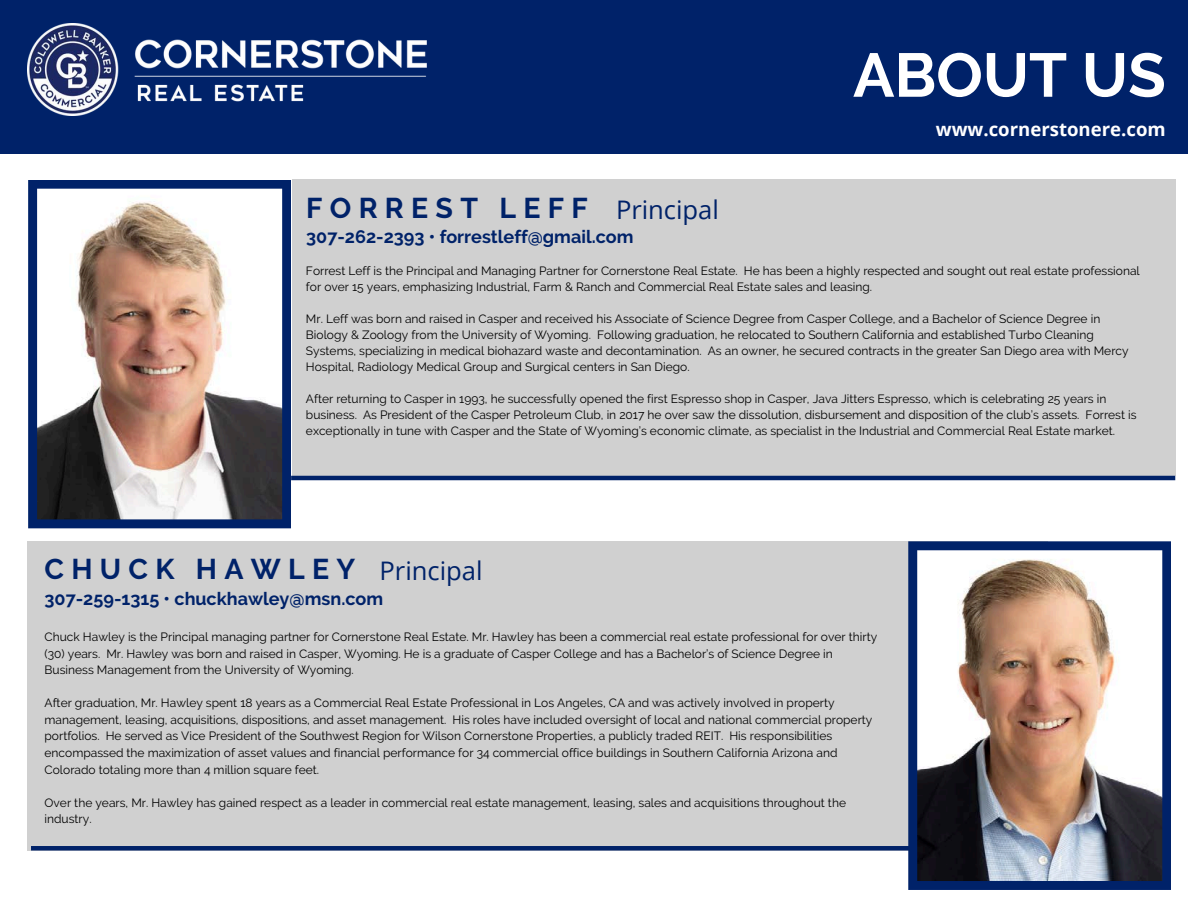
<style>
.page{position:relative;width:1188px;height:918px;background:#fff}
.page>*{position:absolute;margin:0;border:0;box-sizing:border-box;transform-origin:0 0}
.t1{font:700 61.5px "Raleway";color:#fff}
.t2{font:700 28.5px "Raleway";letter-spacing:.255em;color:#002269}
.t3{font:25.65px "Open Sans";color:#002269}
.t4{font:700 18.6px "Open Sans";color:#fff}
.t5{font:700 18px "Raleway";color:#002269}
.t6{font:12px/16.5px "Raleway";color:#000}
</style>
<div class="page">
<div style="left:0;top:0;width:1188px;height:153px;background:#002269"></div>
<div style="left:27px;top:541px;width:1020px;height:310px;background:#d0d0d0"></div>
<img style="left:908px;top:541px;width:263px;height:349px">
<div style="left:31px;top:846px;width:883px;height:5px;background:#002269"></div>
<div style="left:190px;top:180px;width:985px;height:296px;background:#d0d0d0"></div>
<hr style="left:291px;top:476px;width:884px;height:4px;background:#002269">
<svg style="left:28px;top:180px;width:263px;height:348px"></svg>
<img style="left:27px;top:24px;width:400px;height:91px">
<p class="t2" style="left:306px;top:191px;width:283px">FORREST LEFF</p>
<p class="t3" style="left:616px;top:192px;width:104px">Principal</p>
<p class="t5" style="left:306px;top:227px;width:329px">307-262-2393 • forrestleff@gmail.com</p>
<p class="t1" style="left:853px;top:39px;width:314px">ABOUT US</p>
<h1 class="t4" style="left:936px;top:117px;width:231px">www.cornerstonere.com</h1>
<h4 class="t6" style="left:306px;top:263px;width:835px;line-height:16px">Forrest Leff is the Principal and Managing Partner for Cornerstone Real Estate. He has been a highly respected and sought out real estate professional for over 15 years, emphasizing Industrial, Farm &amp; Ranch and Commercial Real Estate sales and leasing.</h4>
<h2 class="t6" style="left:306px;top:311px;width:824px;line-height:16px">Mr. Leff was born and raised in Casper and received his Associate of Science Degree from Casper College, and a Bachelor of Science Degree in Biology &amp; Zoology from the University of Wyoming. Following graduation, he relocated to Southern California and established Turbo Cleaning Systems, specializing in medical biohazard waste and decontamination. As an owner, he secured contracts in the greater San Diego area with Mercy Hospital, Radiology Medical Group and Surgical centers in San Diego.</h2>
<h3 class="t6" style="left:306px;top:391px;width:832px;line-height:16px">After returning to Casper in 1993, he successfully opened the first Espresso shop in Casper, Java Jitters Espresso, which is celebrating 25 years in business. As President of the Casper Petroleum Club, in 2017 he over saw the dissolution, disbursement and disposition of the club’s assets. Forrest is exceptionally in tune with Casper and the State of Wyoming’s economic climate, as specialist in the Industrial and Commercial Real Estate market.</h3>
<p class="t2" style="left:45px;top:552px;width:312px">CHUCK HAWLEY</p>
<p class="t3" style="left:380px;top:552px;width:104px">Principal</p>
<p class="t5" style="left:45px;top:588px;width:340px">307-259-1315 • chuckhawley@msn.com</p>
<p class="t6" style="left:45px;top:629px;width:834px">Chuck Hawley is the Principal managing partner for Cornerstone Real Estate. Mr. Hawley has been a commercial real estate professional for over thirty (30) years. Mr. Hawley was born and raised in Casper, Wyoming. He is a graduate of Casper College and has a Bachelor’s of Science Degree in<br>Business Management from the University of Wyoming.</p>
<h2 class="t6" style="left:45px;top:695px;width:829px">After graduation, Mr. Hawley spent 18 years as a Commercial Real Estate Professional in Los Angeles, CA and was actively involved in property management, leasing, acquisitions, dispositions, and asset management. His roles have included oversight of local and national commercial property portfolios. He served as Vice President of the Southwest Region for Wilson Cornerstone Properties, a publicly traded REIT. His responsibilities encompassed the maximization of asset values and financial performance for 34 commercial office buildings in Southern California Arizona and Colorado totaling more than 4 million square feet.</h2>
<h3 class="t6" style="left:45px;top:794px;width:803px">Over the years, Mr. Hawley has gained respect as a leader in commercial real estate management, leasing, sales and acquisitions throughout the industry.</h3>
</div>
